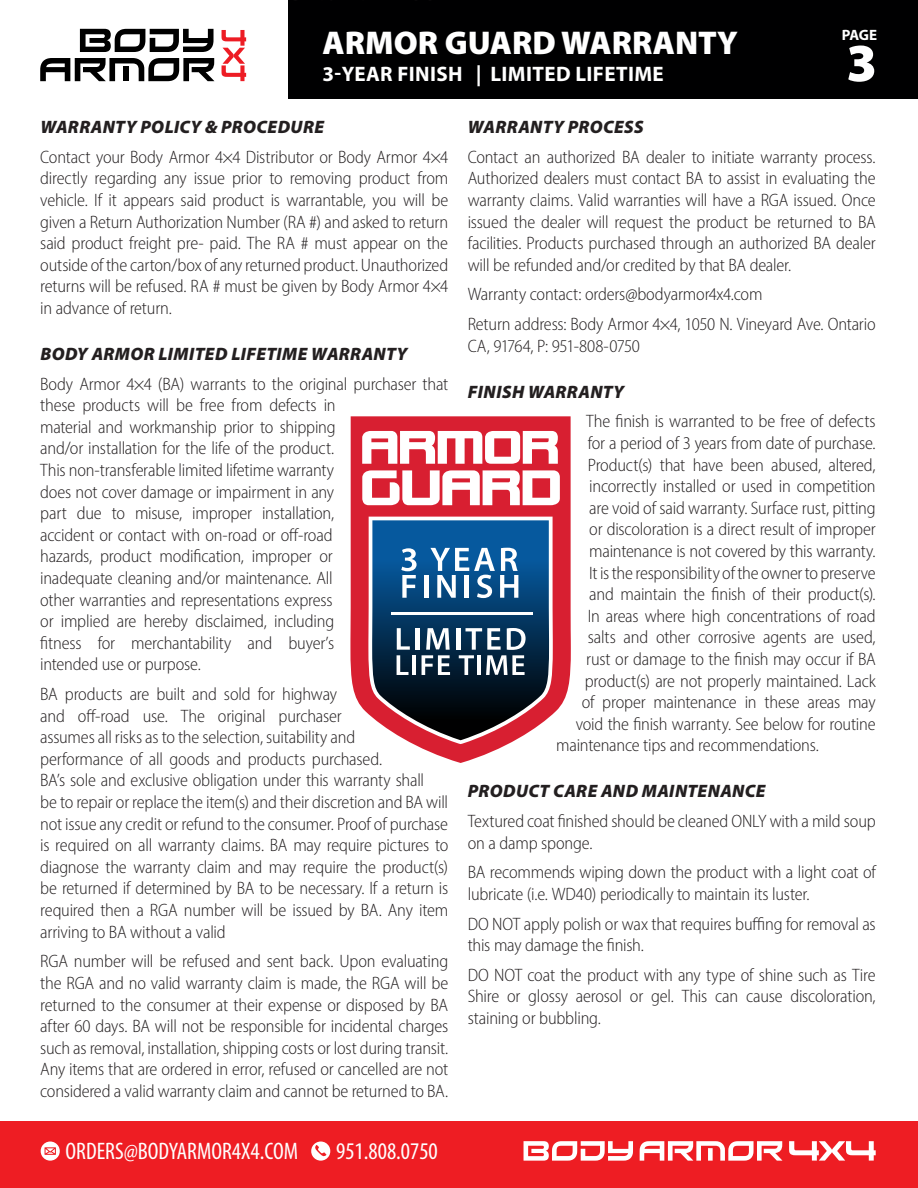
<style>
.page{position:relative;width:918px;height:1188px;background:#fff}
.page>*{position:absolute;margin:0;border:0;box-sizing:border-box;transform-origin:0 0}
.t1{font:900 54px "Myriad Pro";color:#fff}
.t2{font:900 33px "Myriad Pro";color:#fff}
.t3{font:condensed 24px "Myriad Pro";color:#fff}
.t4{font:700 21px "Myriad Pro";letter-spacing:.02em;color:#fff}
.t5{font:300 semi-condensed 18px/21.6px "Myriad Pro";letter-spacing:-.01em;color:#231f20}
.t6{font:italic 900 18px "Myriad Pro";letter-spacing:.02em;color:#231f20}
.t7{font:300 semi-condensed 18px "Myriad Pro";letter-spacing:-.03em;color:#231f20}
.t8{font:700 15px "Myriad Pro";color:#fff}
</style>
<div class="page">
<div style="left:288px;top:0;width:630px;height:99px;background:#000001"></div>
<div style="left:0;top:1122px;width:918px;height:66px;background:#ee1d23"></div>
<svg style="left:524px;top:1141px;width:109px;height:20px"></svg>
<svg style="left:640px;top:1141px;width:142px;height:20px"></svg>
<svg style="left:789px;top:1141px;width:87px;height:20px"></svg>
<svg style="left:311px;top:1142px;width:20px;height:19px"></svg>
<svg style="left:40px;top:1142px;width:20px;height:19px"></svg>
<svg style="left:80px;top:29px;width:134px;height:23px"></svg>
<svg style="left:40px;top:58px;width:174px;height:23px"></svg>
<svg style="left:222px;top:30px;width:24px;height:51px"></svg>
<svg style="left:350px;top:416px;width:221px;height:347px;fill:#d81f31"></svg>
<svg style="left:362px;top:431px;width:196px;height:33px"></svg>
<svg style="left:362px;top:470px;width:198px;height:35px"></svg>
<svg style="left:368px;top:517px;width:185px;height:227px"></svg>
<hr style="left:391px;top:612px;width:142px;height:3px;background:#fff">
<p class="t8" style="left:842px;top:25px;width:37px">PAGE</p>
<h1 class="t1" style="left:846px;top:27px;width:32px">3</h1>
<h2 class="t2" style="left:323px;top:20px;width:417px">ARMOR GUARD WARRANTY</h2>
<p class="t4" style="left:323px;top:60px;width:343px">3-YEAR FINISH | LIMITED LIFETIME</p>
<p class="t6" style="left:40px;top:115px;width:285px">WARRANTY POLICY &amp; PROCEDURE</p>
<p class="t5" style="left:40px;top:146px;width:410px;text-align:justify">Contact your Body Armor 4×4 Distributor or Body Armor 4×4 directly regarding any issue prior to removing product from vehicle. If it appears said product is warrantable, you will be given a Return Authorization Number (RA #) and asked to return said product freight pre- paid. The RA # must appear on the outside of the carton/box of any returned product. Unauthorized returns will be refused. RA # must be given by Body Armor 4×4 in advance of return.</p>
<p class="t6" style="left:40px;top:342px;width:369px">BODY ARMOR LIMITED LIFETIME WARRANTY</p>
<p class="t5" style="left:40px;top:373px;width:410px">Body Armor 4×4 (BA) warrants to the original purchaser that these products will be free from defects in<br>material and workmanship prior to shipping<br>and/or installation for the life of the product.<br>This non-transferable limited lifetime warranty<br>does not cover damage or impairment in any<br>part due to misuse, improper installation,<br>accident or contact with on-road or off-road<br>hazards, product modification, improper or<br>inadequate cleaning and/or maintenance. All<br>other warranties and representations express<br>or implied are hereby disclaimed, including<br>fitness for merchantability and buyer’s<br>intended use or purpose.</p>
<p class="t5" style="left:40px;top:683px;width:410px">BA products are built and sold for highway<br>and off-road use. The original purchaser<br>assumes all risks as to the selection, suitability and<br>performance of all goods and products purchased.<br>BA’s sole and exclusive obligation under this warranty shall<br>be to repair or replace the item(s) and their discretion and BA will not issue any credit or refund to the consumer. Proof of purchase is required on all warranty claims. BA may require pictures to diagnose the warranty claim and may require the product(s) be returned if determined by BA to be necessary. If a return is required then a RGA number will be issued by BA. Any item arriving to BA without a valid</p>
<p class="t5" style="left:40px;top:950px;width:410px;text-align:justify">RGA number will be refused and sent back. Upon evaluating the RGA and no valid warranty claim is made, the RGA will be returned to the consumer at their expense or disposed by BA after 60 days. BA will not be responsible for incidental charges such as removal, installation, shipping costs or lost during transit.<br>Any items that are ordered in error, refused or cancelled are not considered a valid warranty claim and cannot be returned to BA.</p>
<p class="t6" style="left:468px;top:115px;width:177px">WARRANTY PROCESS</p>
<p class="t5" style="left:468px;top:146px;width:410px;text-align:justify">Contact an authorized BA dealer to initiate warranty process.<br>Authorized dealers must contact BA to assist in evaluating the warranty claims. Valid warranties will have a RGA issued. Once issued the dealer will request the product be returned to BA facilities. Products purchased through an authorized BA dealer will be refunded and/or credited by that BA dealer.</p>
<p class="t5" style="left:468px;top:279px;width:409px;line-height:29.7px">Warranty contact: orders@bodyarmor4x4.com<br>Return address: Body Armor 4×4, 1050 N. Vineyard Ave. Ontario</p>
<p class="t7" style="left:468px;top:335px;width:174px">CA, 91764, P: 951-808-0750</p>
<p class="t6" style="left:468px;top:380px;width:158px">FINISH WARRANTY</p>
<p class="t5" style="left:586px;top:410px;width:291px">The finish is warranted to be free of defects</p>
<p class="t5" style="left:588px;top:432px;width:290px">for a period of 3 years from date of purchase.</p>
<p class="t5" style="left:588px;top:454px;width:289px">Product(s) that have been abused, altered,</p>
<p class="t5" style="left:589px;top:475px;width:288px">incorrectly installed or used in competition</p>
<p class="t5" style="left:589px;top:497px;width:288px">are void of said warranty. Surface rust, pitting</p>
<p class="t5" style="left:589px;top:518px;width:288px">or discoloration is a direct result of improper</p>
<p class="t5" style="left:589px;top:540px;width:288px">maintenance is not covered by this warranty.</p>
<p class="t5" style="left:589px;top:562px;width:288px">It is the responsibility of the owner to preserve</p>
<p class="t5" style="left:589px;top:583px;width:288px">and maintain the finish of their product(s).</p>
<p class="t5" style="left:588px;top:605px;width:290px">In areas where high concentrations of road</p>
<p class="t5" style="left:588px;top:626px;width:289px">salts and other corrosive agents are used,</p>
<p class="t5" style="left:586px;top:648px;width:291px">rust or damage to the finish may occur if BA</p>
<p class="t5" style="left:585px;top:670px;width:292px">product(s) are not properly maintained. Lack</p>
<p class="t5" style="left:582px;top:691px;width:295px">of proper maintenance in these areas may</p>
<p class="t5" style="left:576px;top:713px;width:301px">void the finish warranty. See below for routine</p>
<p class="t5" style="left:556px;top:734px;width:264px">maintenance tips and recommendations.</p>
<p class="t6" style="left:468px;top:779px;width:299px">PRODUCT CARE AND MAINTENANCE</p>
<p class="t5" style="left:468px;top:810px;width:410px">Textured coat finished should be cleaned ONLY with a mild soup on a damp sponge.</p>
<p class="t5" style="left:468px;top:861px;width:410px">BA recommends wiping down the product with a light coat of lubricate (i.e. WD40) periodically to maintain its luster.</p>
<p class="t5" style="left:468px;top:913px;width:410px">DO NOT apply polish or wax that requires buffing for removal as this may damage the finish.</p>
<p class="t5" style="left:468px;top:964px;width:410px;text-align:justify">DO NOT coat the product with any type of shine such as Tire Shire or glossy aerosol or gel. This can cause discoloration, staining or bubbling.</p>
<h3 class="t3" style="left:66px;top:1137px;width:234px">ORDERS@BODYARMOR4X4.COM</h3>
<h3 class="t3" style="left:336px;top:1137px;width:103px">951.808.0750</h3>
</div>
